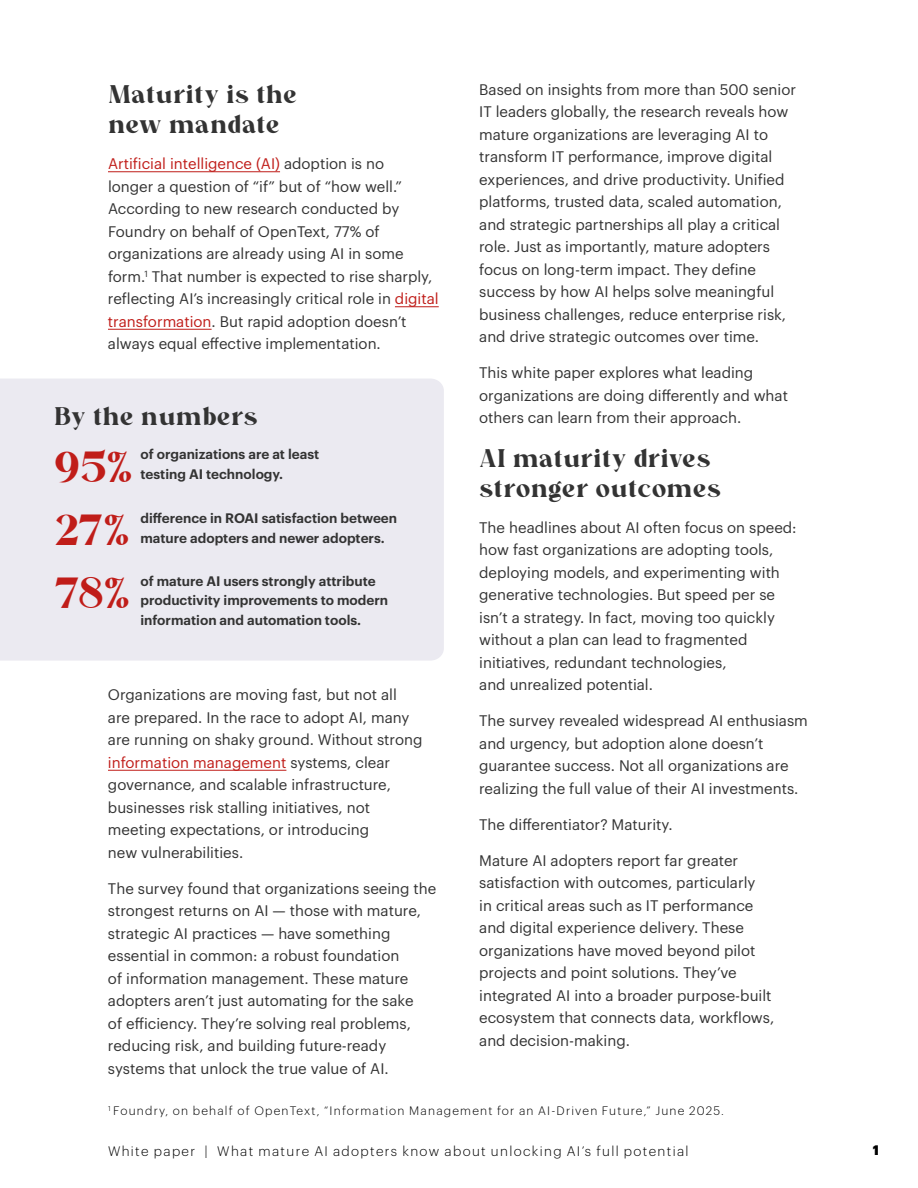
<style>
.page{position:relative;width:918px;height:1188px;background:#fff}
.page>*{position:absolute;margin:0;border:0;box-sizing:border-box;transform-origin:0 0}
.t1{font:700 43.5px "Regis";color:#c01d19}
.t2{font:700 25.5px/30px "Regis";color:#333}
.t3{font:15px/22.5px "Graphik";color:#333}
.t4{font:600 13.5px/19.5px "Graphik";color:#333}
.t5{font:300 13.5px "Graphik";letter-spacing:.1em;color:#000}
.t6{font:900 13.5px "Graphik";color:#000}
.t7{font:300 12px "Graphik";letter-spacing:.1em;color:#000}
.s1{color:#c01d19}
</style>
<div class="page">
<div style="left:0;top:379px;width:444px;height:282px;background:#ebeaf1"></div>
<hr style="left:108px;top:171px;width:172px;height:1px;background:#c01d19">
<hr style="left:395px;top:306px;width:44px;height:1px;background:#c01d19">
<hr style="left:108px;top:329px;width:104px;height:1px;background:#c01d19">
<hr style="left:108px;top:770px;width:178px;height:1px;background:#c01d19">
<h2 class="t2" style="left:108px;top:79px;width:191px">Maturity is the new mandate</h2>
<p class="t3" style="left:108px;top:151px;width:332px"><span class="s1">Artificial intelligence (AI)</span> adoption is no<br>longer a question of “if” but of “how well.” According to new research conducted by Foundry on behalf of OpenText, 77% of organizations are already using AI in some form.<sup>1</sup> That number is expected to rise sharply, reflecting AI’s increasingly critical role in <span class="s1">digital transformation</span>. But rapid adoption doesn’t always equal efective implementation.</p>
<p class="t2" style="left:54px;top:401px;width:205px">By the numbers</p>
<p class="t4" style="left:140px;top:443px;width:180px">of organizations are at least</p>
<p class="t1" style="left:54px;top:443px;width:80px">95%</p>
<p class="t4" style="left:140px;top:463px;width:144px">testing AI technology.</p>
<p class="t4" style="left:140px;top:507px;width:258px">diference in ROAI satisfaction between</p>
<p class="t1" style="left:54px;top:506px;width:77px">27%</p>
<p class="t4" style="left:140px;top:527px;width:246px">mature adopters and newer adopters.</p>
<p class="t4" style="left:140px;top:570px;width:249px">of mature AI users strongly attribute productivity improvements to modern information and automation tools.</p>
<p class="t1" style="left:54px;top:569px;width:77px">78%</p>
<p class="t3" style="left:108px;top:682px;width:316px">Organizations are moving fast, but not all are prepared. In the race to adopt AI, many are running on shaky ground. Without strong <span class="s1">information management</span> systems, clear governance, and scalable infrastructure, businesses risk stalling initiatives, not meeting expectations, or introducing<br>new vulnerabilities.</p>
<p class="t3" style="left:108px;top:876px;width:330px">The survey found that organizations seeing the strongest returns on AI — those with mature, strategic AI practices — have something essential in common: a robust foundation<br>of information management. These mature adopters aren’t just automating for the sake<br>of eficiency. They’re solving real problems, reducing risk, and building future-ready systems that unlock the true value of AI.</p>
<p class="t3" style="left:479px;top:77px;width:318px">Based on insights from more than 500 senior IT leaders globally, the research reveals how mature organizations are leveraging AI to transform IT performance, improve digital experiences, and drive productivity. Unified platforms, trusted data, scaled automation, and strategic partnerships all play a critical role. Just as importantly, mature adopters focus on long-term impact. They define success by how AI helps solve meaningful business challenges, reduce enterprise risk, and drive strategic outcomes over time.</p>
<p class="t3" style="left:479px;top:360px;width:310px">This white paper explores what leading organizations are doing diferently and what others can learn from their approach.</p>
<h2 class="t2" style="left:479px;top:443px;width:244px">AI maturity drives stronger outcomes</h2>
<p class="t3" style="left:479px;top:515px;width:319px">The headlines about AI often focus on speed: how fast organizations are adopting tools, deploying models, and experimenting with generative technologies. But speed per se isn’t a strategy. In fact, moving too quickly without a plan can lead to fragmented initiatives, redundant technologies,<br>and unrealized potential.</p>
<p class="t3" style="left:479px;top:708px;width:330px">The survey revealed widespread AI enthusiasm and urgency, but adoption alone doesn’t guarantee success. Not all organizations are realizing the full value of their AI investments.</p>
<p class="t3" style="left:479px;top:812px;width:195px">The diferentiator? Maturity.</p>
<p class="t3" style="left:479px;top:848px;width:297px">Mature AI adopters report far greater satisfaction with outcomes, particularly<br>in critical areas such as IT performance and digital experience delivery. These organizations have moved beyond pilot projects and point solutions. They’ve integrated AI into a broader purpose-built ecosystem that connects data, workflows, and decision-making.</p>
<p class="t7" style="left:108px;top:1102px;width:617px"><sup>1</sup> Foundry, on behalf of OpenText, “Information Management for an AI-Driven Future,” June 2025.</p>
<p class="t5" style="left:108px;top:1141px;width:582px">White paper | What mature AI adopters know about unlocking AI’s full potential</p>
<p class="t6" style="left:873px;top:1140px;width:8px">1</p>
</div>
